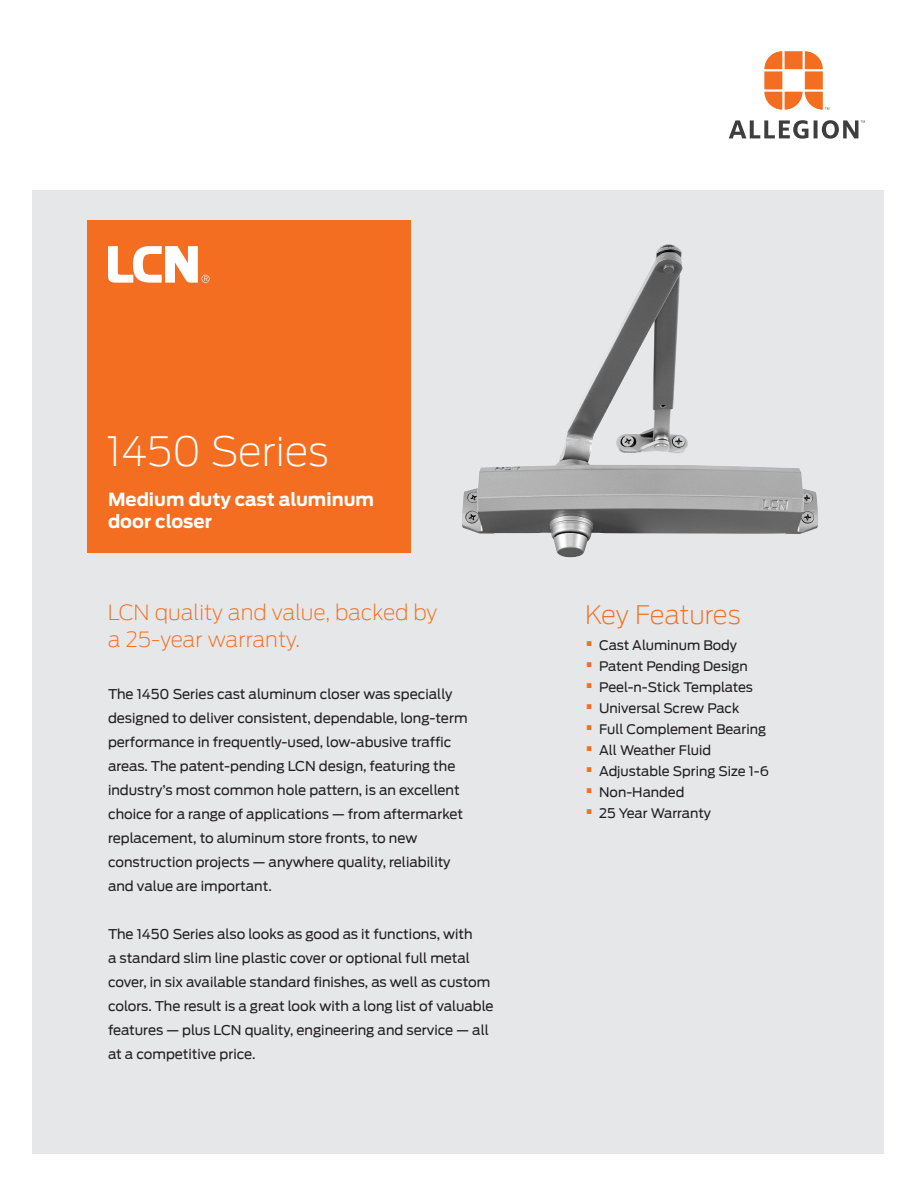
<style>
.page{position:relative;width:918px;height:1188px;background:#fff}
.page>*{position:absolute;margin:0;border:0;box-sizing:border-box;transform-origin:0 0}
.t1{font:200 40.5px "Antenna";letter-spacing:-.005em;color:#fff}
.t2{font:200 25.5px "Antenna";letter-spacing:-.015em;color:#f36e21}
.t3{font:200 21px/27px "Antenna";color:#f36e21}
.t4{font:700 18px/21.6px "Antenna";color:#fff}
.t5{font:13.5px/24px "Antenna";color:#231f20}
.t6{font:13.2px "Antenna";color:#231f20}
.s1{font-weight:700;font-size:21px;color:#f36e21}
</style>
<div class="page">
<div style="left:32px;top:190px;width:852px;height:964px;background:#e6e7e9"></div>
<div style="left:87px;top:220px;width:324px;height:334px;background:#f36e21"></div>
<svg style="left:764px;top:51px;width:65px;height:59px"></svg>
<svg style="left:729px;top:120px;width:136px;height:19px"></svg>
<svg style="left:108px;top:246px;width:102px;height:37px"></svg>
<img style="left:462px;top:244px;width:356px;height:314px">
<p class="t1" style="left:106px;top:428px;width:224px">1450 Series</p>
<p class="t4" style="left:108px;top:489px;width:267px">Medium duty cast aluminum door closer</p>
<p class="t3" style="left:108px;top:599px;width:331px">LCN quality and value, backed by a 25-year warranty.</p>
<p class="t2" style="left:585px;top:600px;width:157px">Key Features</p>
<p class="t6" style="left:585px;top:637px;width:154px"><span class="s1">•</span> Cast Aluminum Body</p>
<p class="t6" style="left:585px;top:658px;width:164px"><span class="s1">•</span> Patent Pending Design</p>
<p class="t6" style="left:585px;top:679px;width:169px"><span class="s1">•</span> Peel-n-Stick Templates</p>
<p class="t6" style="left:585px;top:700px;width:156px"><span class="s1">•</span> Universal Screw Pack</p>
<p class="t6" style="left:585px;top:721px;width:183px"><span class="s1">•</span> Full Complement Bearing</p>
<p class="t6" style="left:585px;top:742px;width:128px"><span class="s1">•</span> All Weather Fluid</p>
<p class="t6" style="left:585px;top:763px;width:185px"><span class="s1">•</span> Adjustable Spring Size 1-6</p>
<p class="t6" style="left:585px;top:784px;width:101px"><span class="s1">•</span> Non-Handed</p>
<p class="t6" style="left:585px;top:805px;width:128px"><span class="s1">•</span> 25 Year Warranty</p>
<p class="t5" style="left:108px;top:682px;width:361px">The 1450 Series cast aluminum closer was specially designed to deliver consistent, dependable, long-term performance in frequently-used, low-abusive traffic areas. The patent-pending LCN design, featuring the industry’s most common hole pattern, is an excellent choice for a range of applications — from aftermarket replacement, to aluminum store fronts, to new construction projects — anywhere quality, reliability and value are important.</p>
<p class="t5" style="left:108px;top:922px;width:387px">The 1450 Series also looks as good as it functions, with<br>a standard slim line plastic cover or optional full metal cover, in six available standard finishes, as well as custom colors. The result is a great look with a long list of valuable features — plus LCN quality, engineering and service — all at a competitive price.</p>
</div>
